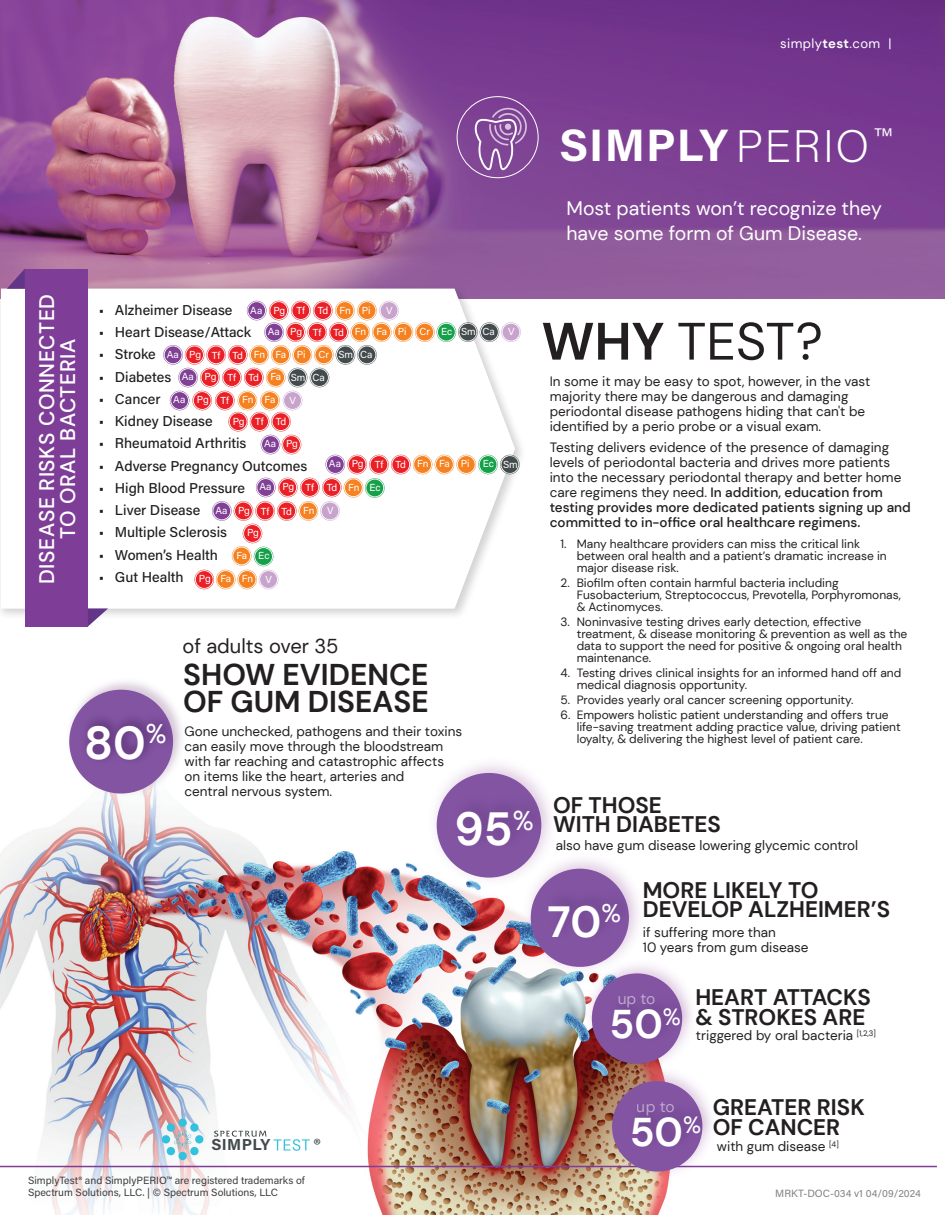
<style>
.page{position:relative;width:945px;height:1215px;background:#fff}
.page>*{position:absolute;margin:0;border:0;box-sizing:border-box;transform-origin:0 0}
.t1{font:52.5px "DM Sans";color:#231f20}
.t2{font:700 46.5px "DM Sans";color:#fff}
.t3{font:700 46.05px "DM Sans";color:#fff}
.t4{font:700 45.45px "Acumin Pro";letter-spacing:.02em;color:#fff}
.t5{font:700 43.65px "DM Sans";color:#fff}
.t6{font:700 40.05px "DM Sans";color:#fff}
.t7{font:700 30px/27px "DM Sans";color:#231f20}
.t8{font:700 22.5px/19.5px "DM Sans";color:#231f20}
.t9{font:500 21px/21px "DM Sans";letter-spacing:.03em;color:#fff;text-align:center}
.t10{font:20.1px "DM Sans";color:#231f20}
.t11{font:19.5px/25.5px "DM Sans";color:#fff}
.t12{font:18px "Myriad Pro";color:#3e3e3f}
.t13{font:700 15.9px "Acumin Pro";letter-spacing:.02em;color:#434a4c}
.t14{font:15.6px "DM Sans";letter-spacing:-.005em;color:#fff}
.t15{font:500 14.25px "Acumin Pro";color:#211e1e}
.t16{font:13.5px/15px "DM Sans";color:#231f20}
.t17{font:13.05px "DM Sans";letter-spacing:.03em;color:#fff}
.t18{font:12px/12px "DM Sans";color:#231f20}
.t19{font:10.5px/12.6px "Acumin Pro";color:#3e3e3f}
.t20{font:10.5px "Acumin Pro";letter-spacing:.005em;color:#808285}
.t21{font:10.2px "Acumin Pro";letter-spacing:-.01em;color:#fff}
.s1{font-weight:700}
.s2{font-weight:200}
.s3{font-weight:500}
</style>
<div class="page">
<img style="left:0;top:801px;width:668px;height:414px">
<img style="left:0;top:0;width:945px;height:299px">
<hr style="left:0;top:1166px;width:937px;height:1px;background:#7e3e98">
<img style="left:69px;top:681px;width:89px;height:120px">
<div style="left:69px;top:690px;width:104px;height:104px;background:#8254a2;border-radius:50%"></div>
<img style="left:73px;top:687px;width:109px;height:96px">
<img style="left:579px;top:953px;width:89px;height:124px">
<div style="left:592px;top:973px;width:90px;height:91px;background:#8254a2;border-radius:50%"></div>
<img style="left:600px;top:971px;width:92px;height:87px">
<img style="left:516px;top:847px;width:135px;height:135px">
<div style="left:531px;top:869px;width:98px;height:98px;background:#8254a2;border-radius:50%"></div>
<img style="left:538px;top:863px;width:105px;height:95px">
<img style="left:599px;top:1061px;width:124px;height:124px">
<div style="left:612px;top:1081px;width:90px;height:91px;background:#8254a2;border-radius:50%"></div>
<img style="left:621px;top:1079px;width:100px;height:87px">
<img style="left:422px;top:763px;width:143px;height:130px">
<div style="left:437px;top:773px;width:104px;height:105px;background:#8254a2;border-radius:50%"></div>
<img style="left:444px;top:767px;width:113px;height:102px">
<div style="left:457px;top:96px;width:82px;height:82px;border:1px solid #fff;border-radius:50%"></div>
<svg style="left:474px;top:108px;width:53px;height:62px;background:#9565a7"></svg>
<img style="left:0;top:281px;width:531px;height:334px">
<svg style="left:1px;top:289px;width:514px;height:320px"></svg>
<div style="left:25px;top:269px;width:63px;height:358px;background:#7e3e98"></div>
<svg style="left:7px;top:269px;width:18px;height:20px"></svg>
<svg style="left:88px;top:608px;width:20px;height:19px"></svg>
<svg style="left:163px;top:301px;width:358px;height:288px"></svg>
<svg style="left:214px;top:1131px;width:52px;height:6px"></svg>
<svg style="left:274px;top:1139px;width:36px;height:12px"></svg>
<div style="left:178px;top:1119px;width:9px;height:8px;background:#32c2de;border-radius:50%"></div>
<div style="left:178px;top:1152px;width:9px;height:8px;background:#32c2de;border-radius:50%"></div>
<div style="left:162px;top:1135px;width:8px;height:9px;background:#32c2de;border-radius:50%"></div>
<div style="left:195px;top:1135px;width:8px;height:9px;background:#32c2de;border-radius:50%"></div>
<svg style="left:166px;top:1123px;width:33px;height:33px"></svg>
<p class="t17" style="left:780px;top:36px;width:113px">simply<span class="s1">test</span>.com |</p>
<h3 class="t4" style="left:559px;top:114px;width:333px">SIMPLY <span class="s2">PERIO</span> <sup>™</sup></h3>
<h3 class="t11" style="left:566px;top:195px;width:317px">Most patients won’t recognize they have some form of Gum Disease.</h3>
<h3 class="t9" style="left:36px;top:584px;width:292px;rotate:-90deg">DISEASE RISKS CONNECTED<br>TO ORAL BACTERIA</h3>
<p class="t15" style="left:99px;top:300px;width:135px">• Alzheimer Disease</p>
<p class="t15" style="left:99px;top:322px;width:154px">• Heart Disease/Attack</p>
<p class="t15" style="left:99px;top:345px;width:59px">• Stroke</p>
<p class="t15" style="left:99px;top:367px;width:74px">• Diabetes</p>
<p class="t15" style="left:99px;top:389px;width:63px">• Cancer</p>
<p class="t15" style="left:99px;top:411px;width:116px">• Kidney Disease</p>
<p class="t15" style="left:99px;top:433px;width:149px">• Rheumatoid Arthritis</p>
<p class="t15" style="left:99px;top:456px;width:210px">• Adverse Pregnancy Outcomes</p>
<p class="t15" style="left:99px;top:478px;width:148px">• High Blood Pressure</p>
<p class="t15" style="left:99px;top:500px;width:103px">• Liver Disease</p>
<p class="t15" style="left:99px;top:522px;width:130px">• Multiple Sclerosis</p>
<p class="t15" style="left:99px;top:545px;width:121px">• Women’s Health</p>
<p class="t15" style="left:99px;top:567px;width:86px">• Gut Health</p>
<p class="t21" style="left:250px;top:303px;width:122px">Aa Pg Tf Td Fn Pi</p>
<p class="t21" style="left:386px;top:303px;width:8px">V</p>
<p class="t21" style="left:268px;top:324px;width:141px">Aa Pg Tf Td Fn Fa Pi</p>
<p class="t21" style="left:420px;top:325px;width:77px">Cr Ec Sm Ca</p>
<p class="t21" style="left:508px;top:325px;width:8px">V</p>
<p class="t21" style="left:167px;top:347px;width:141px">Aa Pg Tf Td Fn Fa Pi</p>
<p class="t21" style="left:319px;top:347px;width:55px">Cr Sm Ca</p>
<p class="t21" style="left:182px;top:370px;width:145px">Aa Pg Tf Td Fa Sm Ca</p>
<p class="t21" style="left:173px;top:393px;width:57px">Aa Pg Tf</p>
<p class="t21" style="left:242px;top:393px;width:35px">Fn Fa</p>
<p class="t21" style="left:290px;top:393px;width:8px">V</p>
<p class="t21" style="left:233px;top:415px;width:55px">Pg Tf Td</p>
<p class="t21" style="left:264px;top:437px;width:35px">Aa Pg</p>
<p class="t21" style="left:329px;top:457px;width:142px">Aa Pg Tf Td Fn Fa Pi</p>
<p class="t21" style="left:483px;top:457px;width:36px">Ec Sm</p>
<p class="t21" style="left:259px;top:480px;width:123px">Aa Pg Tf Td Fn Ec</p>
<p class="t21" style="left:215px;top:503px;width:120px">Aa Pg Tf Td Fn V</p>
<p class="t21" style="left:247px;top:526px;width:13px">Pg</p>
<p class="t21" style="left:236px;top:549px;width:35px">Fa Ec</p>
<p class="t21" style="left:199px;top:572px;width:75px">Pg Fa Fn V</p>
<h3 class="t3" style="left:84px;top:714px;width:84px">80<sup>%</sup></h3>
<h3 class="t10" style="left:182px;top:634px;width:158px">of adults over 35</h3>
<h3 class="t7" style="left:183px;top:661px;width:247px">SHOW EVIDENCE<br>OF GUM DISEASE</h3>
<p class="t16" style="left:185px;top:723px;width:279px">Gone unchecked, pathogens and their toxins can easily move through the bloodstream with far reaching and catastrophic affects on items like the heart, arteries and<br>central nervous system.</p>
<h2 class="t2" style="left:455px;top:800px;width:81px">95<sup>%</sup></h2>
<h1 class="t1" style="left:542px;top:309px;width:283px"><span class="s1">WHY</span> TEST?</h1>
<p class="t16" style="left:550px;top:374px;width:322px">In some it may be easy to spot, however, in the vast majority there may be dangerous and damaging periodontal disease pathogens hiding that can't be identified by a perio probe or a visual exam.</p>
<p class="t16" style="left:550px;top:440px;width:363px">Testing delivers evidence of the presence of damaging levels of periodontal bacteria and drives more patients into the necessary periodontal therapy and better home care regimens they need. <span class="s3">In addition, education from testing provides more dedicated patients signing up and committed to in-office oral healthcare regimens.</span></p>
<p class="t18" style="left:577px;top:538px;width:312px;text-indent:-16px">1. Many healthcare providers can miss the critical link between oral health and a patient’s dramatic increase in major disease risk.</p>
<p class="t18" style="left:577px;top:577px;width:326px;text-indent:-16px">2. Biofilm often contain harmful bacteria including<br>Fusobacterium, Streptococcus, Prevotella, Porphyromonas, &amp; Actinomyces.</p>
<p class="t18" style="left:577px;top:616px;width:332px;text-indent:-16px">3. Noninvasive testing drives early detection, effective treatment, &amp; disease monitoring &amp; prevention as well as the data to support the need for positive &amp; ongoing oral health maintenance.</p>
<p class="t18" style="left:577px;top:667px;width:326px;text-indent:-16px">4. Testing drives clinical insights for an informed hand off and medical diagnosis opportunity.</p>
<p class="t18" style="left:561px;top:694px;width:294px">5. Provides yearly oral cancer screening opportunity.</p>
<p class="t18" style="left:577px;top:709px;width:326px;text-indent:-16px">6. Empowers holistic patient understanding and offers true life-saving treatment adding practice value, driving patient loyalty, &amp; delivering the highest level of patient care.</p>
<h3 class="t8" style="left:553px;top:795px;width:169px">OF THOSE<br>WITH DIABETES</h3>
<p class="t16" style="left:556px;top:838px;width:304px">also have gum disease lowering glycemic control</p>
<h3 class="t5" style="left:547px;top:894px;width:75px">70<sup>%</sup></h3>
<h3 class="t8" style="left:643px;top:880px;width:249px">MORE LIKELY TO<br>DEVELOP ALZHEIMER’S</h3>
<p class="t16" style="left:643px;top:924px;width:167px">if suffering more than<br>10 years from gum disease</p>
<p class="t14" style="left:618px;top:989px;width:39px">up to</p>
<h3 class="t8" style="left:695px;top:987px;width:177px">HEART ATTACKS &amp; STROKES ARE</h3>
<p class="t16" style="left:696px;top:1028px;width:181px">triggered by oral bacteria <sup>[1,2,3]</sup></p>
<h3 class="t6" style="left:610px;top:999px;width:73px">50<sup>%</sup></h3>
<p class="t13" style="left:211px;top:1134px;width:61px">SIMPLY</p>
<h3 class="t12" style="left:314px;top:1134px;width:9px">®</h3>
<p class="t19" style="left:28px;top:1173px;width:278px">SimplyTest® and SimplyPERIO™ are registered trademarks of<br>Spectrum Solutions, LLC. | © Spectrum Solutions, LLC</p>
<p class="t14" style="left:637px;top:1097px;width:39px">up to</p>
<h3 class="t8" style="left:713px;top:1098px;width:153px">GREATER RISK<br>OF CANCER</h3>
<p class="t16" style="left:717px;top:1139px;width:123px">with gum disease <sup>[4]</sup></p>
<h3 class="t6" style="left:630px;top:1107px;width:73px">50<sup>%</sup></h3>
<p class="t20" style="left:775px;top:1186px;width:147px">MRKT-DOC-034 v1 04/09/2024</p>
</div>
